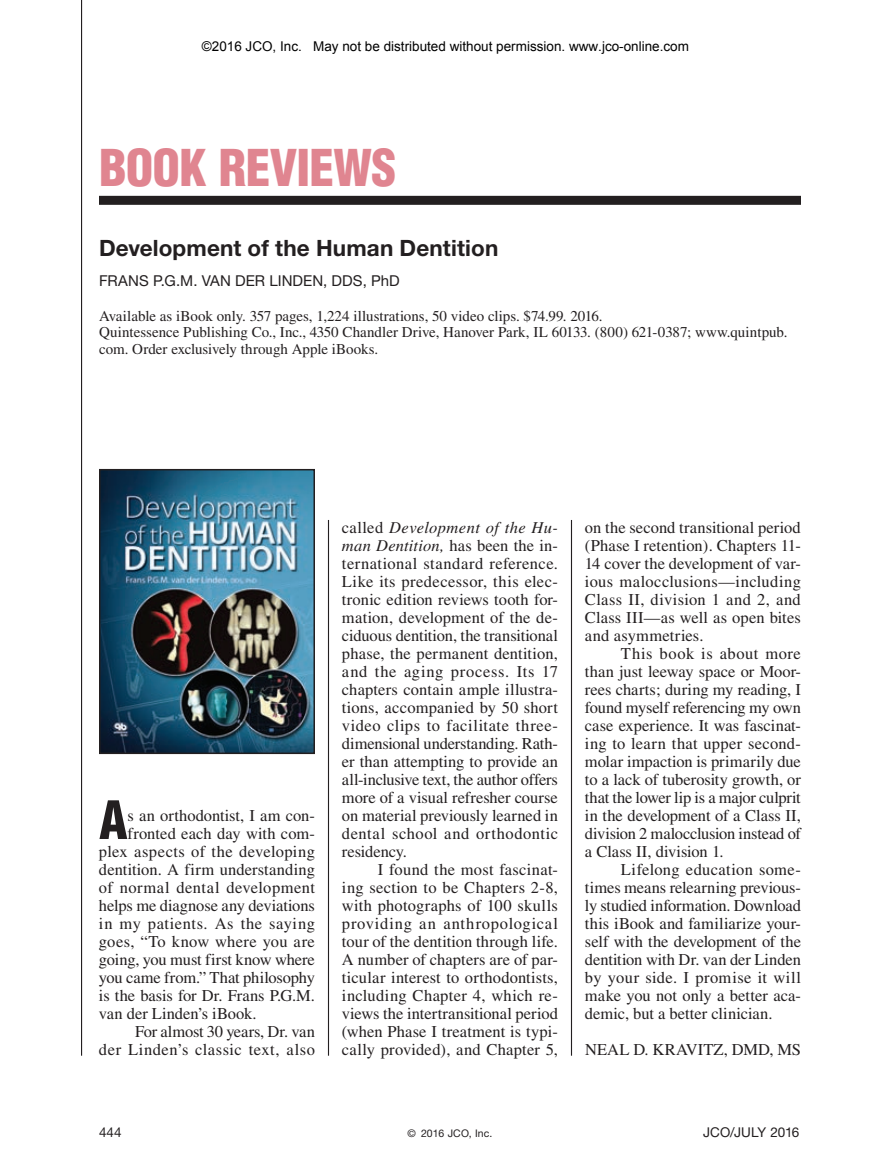
<style>
.page{position:relative;width:891px;height:1175px;background:#fff}
.page>*{position:absolute;margin:0;border:0;box-sizing:border-box;transform-origin:0 0}
.t1{font:900 condensed 51.6px "Helvetica";color:#231f20}
.t2{font:900 condensed 49.5px "Helvetica";letter-spacing:-.015em;color:#e08590}
.t3{font:700 22.5px "Helvetica Neue LT Std";letter-spacing:.005em;color:#231f20}
.t4{font:16.5px/18px "Times";letter-spacing:.005em;color:#231f20;text-align:justify}
.t5{font:16.5px "Times";letter-spacing:.03em;color:#231f20}
.t6{font:16.5px "Times";letter-spacing:.035em;color:#231f20}
.t7{font:16.5px "Times";letter-spacing:-.015em;color:#231f20}
.t8{font:15px/16.5px "Times";color:#231f20}
.t9{font:15px "Helvetica Neue LT Std";letter-spacing:.005em;color:#231f20}
.t10{font:13.5px "Arial";color:#000}
.t11{font:13.5px "Helvetica Neue LT Std";color:#231f20}
.t12{font:10.5px "Helvetica Neue LT Std";letter-spacing:.015em;color:#231f20}
.s1{font-style:italic}
</style>
<div class="page">
<img style="left:102px;top:472px;width:210px;height:279px">
<div style="left:99px;top:469px;width:216px;height:285px;border:2px solid #231f20"></div>
<div style="left:99px;top:196px;width:702px;height:9px;background:#231f20"></div>
<hr style="left:81px;top:0;width:1px;height:1055px;background:#231f20">
<hr style="left:328px;top:520px;width:1px;height:535px;background:#231f20">
<hr style="left:571px;top:520px;width:1px;height:535px;background:#231f20">
<p class="t10" style="left:202px;top:38px;width:489px">©2016 JCO, Inc. May not be distributed without permission. www.jco-online.com</p>
<h2 class="t2" style="left:99px;top:137px;width:299px">BOOK REVIEWS</h2>
<h3 class="t3" style="left:99px;top:234px;width:401px">Development of the Human Dentition</h3>
<p class="t9" style="left:99px;top:272px;width:302px">FRANS P.G.M. VAN DER LINDEN, DDS, PhD</p>
<p class="t8" style="left:99px;top:307px;width:690px">Available as iBook only. 357 pages, 1,224 illustrations, 50 video clips. $74.99. 2016.<br>Quintessence Publishing Co., Inc., 4350 Chandler Drive, Hanover Park, IL 60133. (800) 621-0387; www.quintpub. com. Order exclusively through Apple iBooks.</p>
<h1 class="t1" style="left:99px;top:788px;width:30px">A</h1>
<p class="t4" style="left:128px;top:806px;width:189px">s an orthodontist, I am con-</p>
<p class="t4" style="left:128px;top:824px;width:189px">fronted each day with com-</p>
<p class="t4" style="left:99px;top:842px;width:217px">plex aspects of the developing</p>
<p class="t4" style="left:99px;top:860px;width:218px">dentition. A firm understanding</p>
<p class="t5" style="left:99px;top:878px;width:218px">of normal dental development</p>
<p class="t4" style="left:99px;top:896px;width:218px">helps me diagnose any deviations</p>
<p class="t6" style="left:99px;top:914px;width:217px">in my patients. As the saying</p>
<p class="t4" style="left:99px;top:932px;width:217px">goes, “To know where you are</p>
<p class="t4" style="left:99px;top:950px;width:217px">going, you must first know where</p>
<p class="t4" style="left:99px;top:968px;width:217px">you came from.” That philosophy</p>
<p class="t4" style="left:99px;top:986px;width:217px">is the basis for Dr. Frans P.G.M.</p>
<p class="t4" style="left:99px;top:1004px;width:159px">van der Linden’s iBook.</p>
<p class="t7" style="left:135px;top:1022px;width:181px">For almost 30 years, Dr. van</p>
<p class="t5" style="left:99px;top:1040px;width:217px">der Linden’s classic text, also</p>
<p class="t4" style="left:342px;top:518px;width:218px">called <span class="s1">Development of the Hu&shy;man Dentition,</span> has been the in&shy;ternational standard reference.<br>Like its predecessor, this elec&shy;tronic edition reviews tooth for&shy;mation, development of the de&shy;ciduous dentition, the transitional phase, the permanent dentition, and the aging process. Its 17 chapters contain ample illustra&shy;tions, accompanied by 50 short video clips to facilitate three&shy;dimensional understanding. Rath&shy;er than attempting to provide an all-inclusive text, the author offers more of a visual refresher course on material previously learned in dental school and orthodontic residency.</p>
<p class="t4" style="left:342px;top:860px;width:218px;text-indent:36px">I found the most fascinat&shy;ing section to be Chapters 2-8, with photographs of 100 skulls providing an anthropological tour of the dentition through life.<br>A number of chapters are of par&shy;ticular interest to orthodontists, including Chapter 4, which re&shy;views the intertransitional period (when Phase I treatment is typi&shy;cally provided), and Chapter 5,</p>
<p class="t4" style="left:585px;top:518px;width:218px">on the second transitional period (Phase I retention). Chapters 11- 14 cover the development of var&shy;ious malocclusions—including Class II, division 1 and 2, and Class III—as well as open bites and asymmetries.</p>
<p class="t4" style="left:585px;top:644px;width:218px;text-indent:36px">This book is about more than just leeway space or Moor&shy;rees charts; during my reading, I found myself referencing my own case experience. It was fascinat&shy;ing to learn that upper second&shy;molar impaction is primarily due to a lack of tuberosity growth, or that the lower lip is a major culprit in the development of a Class II, division 2 malocclusion instead of a Class II, division 1.</p>
<p class="t4" style="left:585px;top:860px;width:218px;text-indent:36px">Lifelong education some&shy;times means relearning previous&shy;ly studied information. Download this iBook and familiarize your&shy;self with the development of the dentition with Dr. van der Linden by your side. I promise it will make you not only a better aca&shy;demic, but a better clinician.</p>
<p class="t4" style="left:585px;top:1040px;width:217px">NEAL D. KRAVITZ, DMD, MS</p>
<p class="t11" style="left:99px;top:1123px;width:24px">444</p>
<p class="t12" style="left:407px;top:1126px;width:87px">© 2016 JCO, Inc.</p>
<p class="t11" style="left:703px;top:1123px;width:98px">JCO/JULY 2016</p>
</div>
